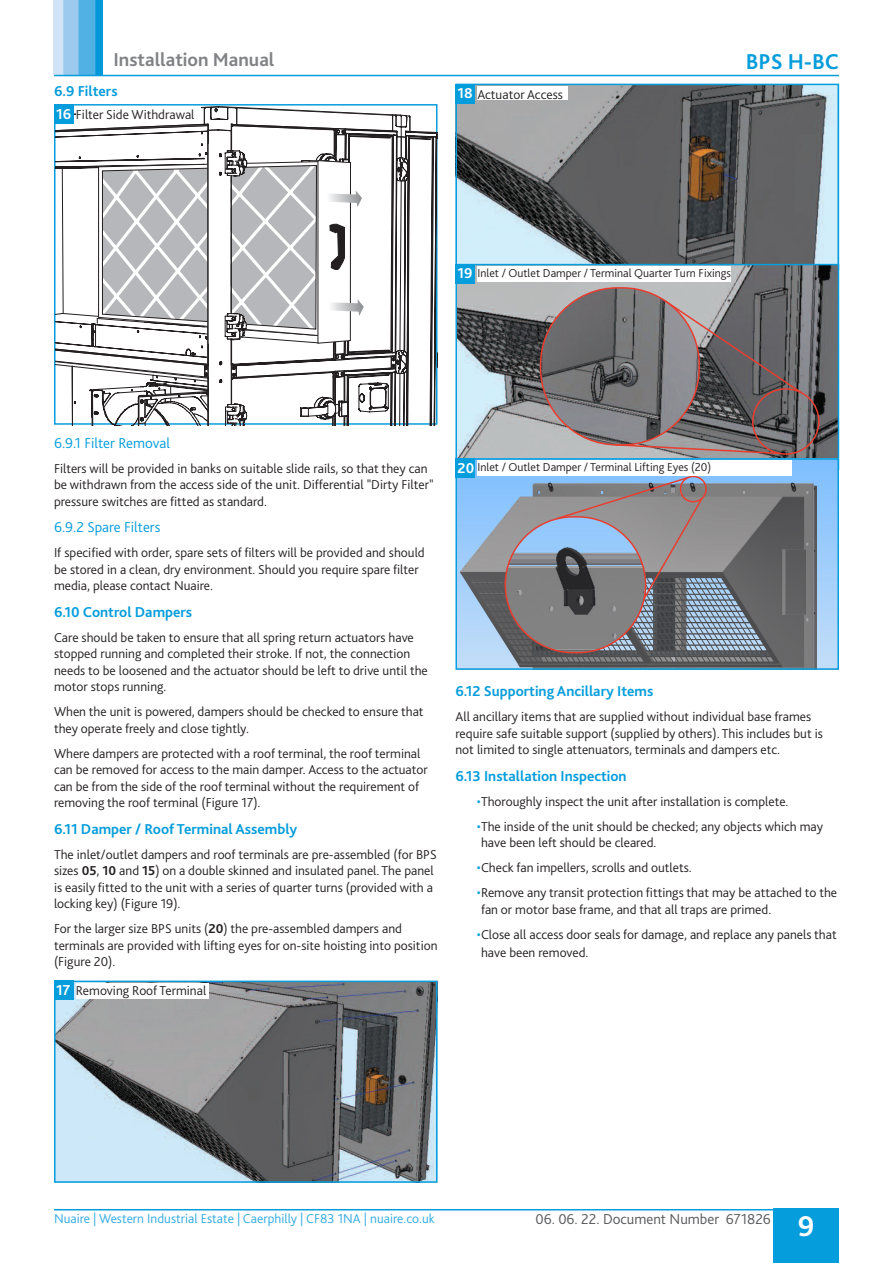
<style>
.page{position:relative;width:893px;height:1263px;background:#fff}
.page>*{position:absolute;margin:0;border:0;box-sizing:border-box;transform-origin:0 0}
.t1{font:700 30px "Bliss 2";color:#fff}
.t2{font:700 22.5px "Bliss 2";color:#069ddc}
.t3{font:700 19.5px "Bliss 2";color:#808285}
.t4{font:700 15px "Bliss 2";color:#069ddc}
.t5{font:300 15px "Bliss 2";color:#069ddc}
.t6{font:300 15px "Bliss 2";color:#57585a}
.t7{font:700 15px "Bliss 2";color:#fff}
.Text{font:300 13.5px/16.5px "Bliss 2";color:#231f20}
.t8{font:300 13.5px "Bliss 2";color:#30aae1}
.Text__light{font:300 12px "Bliss 2";color:#231f20}
.s1{font-weight:700}
.s2{color:#069ddc}
</style>
<div class="page">
<div style="left:773px;top:1209px;width:66px;height:54px;background:#069ddc"></div>
<img style="left:54px;top:0;width:49px;height:75px">
<hr style="left:54px;top:1209px;width:785px;height:1px;background:#069ddc">
<hr style="left:54px;top:75px;width:785px;height:1px;background:#069ddc">
<svg style="left:55px;top:106px;width:382px;height:319px"></svg>
<div style="left:54px;top:104px;width:20px;height:20px;background:#069ddc"></div>
<div style="left:76px;top:106px;width:124px;height:16px;background:#fff"></div>
<img style="left:57px;top:983px;width:377px;height:197px">
<div style="left:54px;top:980px;width:383px;height:203px;border:2px solid #069ddc"></div>
<div style="left:54px;top:980px;width:20px;height:20px;background:#069ddc"></div>
<div style="left:76px;top:983px;width:133px;height:16px;background:#fff"></div>
<img style="left:458px;top:87px;width:378px;height:177px">
<div style="left:455px;top:84px;width:384px;height:186px;border:2px solid #069ddc"></div>
<div style="left:455px;top:84px;width:20px;height:19px;background:#069ddc"></div>
<div style="left:477px;top:86px;width:91px;height:14px;background:#fff"></div>
<img style="left:458px;top:267px;width:378px;height:191px">
<div style="left:455px;top:264px;width:384px;height:206px;border:2px solid #069ddc"></div>
<img style="left:542px;top:288px;width:157px;height:157px">
<div style="left:752px;top:388px;width:68px;height:67px;border:2px solid #e73e2f;border-radius:50%"></div>
<div style="left:455px;top:264px;width:20px;height:20px;background:#069ddc"></div>
<div style="left:477px;top:266px;width:254px;height:16px;background:#fff"></div>
<svg style="left:662px;top:298px;width:141px;height:96px;background:#756f72"></svg>
<svg style="left:614px;top:443px;width:167px;height:12px;background:#a08786"></svg>
<img style="left:458px;top:461px;width:378px;height:206px">
<div style="left:455px;top:458px;width:384px;height:212px;border:2px solid #069ddc"></div>
<img style="left:505px;top:517px;width:140px;height:136px;border-radius:68px">
<div style="left:680px;top:476px;width:27px;height:26px;border:2px solid #e73e2f;border-radius:50%"></div>
<div style="left:455px;top:458px;width:20px;height:20px;background:#069ddc"></div>
<div style="left:477px;top:460px;width:314px;height:16px;background:#fff"></div>
<svg style="left:555px;top:476px;width:149px;height:125px;background:#858993"></svg>
<h3 class="t3" style="left:113px;top:48px;width:163px">Installation Manual</h3>
<h2 class="t2" style="left:746px;top:47px;width:95px">BPS H-BC</h2>
<p class="t4" style="left:54px;top:82px;width:65px">6.9 Filters</p>
<p class="t7" style="left:56px;top:104px;width:17px">16</p>
<p class="Text" style="left:76px;top:106px;width:120px">Filter Side Withdrawal</p>
<p class="t7" style="left:458px;top:84px;width:17px">18</p>
<p class="Text" style="left:477px;top:86px;width:87px">Actuator Access</p>
<p class="t7" style="left:458px;top:264px;width:17px">19</p>
<p class="Text__light" style="left:477px;top:266px;width:255px">Inlet / Outlet Damper / Terminal Quarter Turn Fixings</p>
<p class="t5" style="left:54px;top:433px;width:118px">6.9.1 Filter Removal</p>
<p class="Text" style="left:54px;top:459px;width:381px">Filters will be provided in banks on suitable slide rails, so that they can be withdrawn from the access side of the unit. Differential "Dirty Filter" pressure switches are fitted as standard.</p>
<p class="t5" style="left:54px;top:518px;width:108px">6.9.2 Spare Filters</p>
<p class="Text" style="left:54px;top:544px;width:372px">If specified with order, spare sets of filters will be provided and should be stored in a clean, dry environment. Should you require spare filter media, please contact Nuaire.</p>
<p class="t4" style="left:54px;top:602px;width:140px">6.10 Control Dampers</p>
<p class="Text" style="left:54px;top:629px;width:375px">Care should be taken to ensure that all spring return actuators have stopped running and completed their stroke. If not, the connection needs to be loosened and the actuator should be left to drive until the motor stops running.</p>
<p class="Text" style="left:54px;top:703px;width:371px">When the unit is powered, dampers should be checked to ensure that they operate freely and close tightly.</p>
<p class="Text" style="left:54px;top:745px;width:375px">Where dampers are protected with a roof terminal, the roof terminal can be removed for access to the main damper. Access to the actuator can be from the side of the roof terminal without the requirement of removing the roof terminal (Figure 17).</p>
<p class="t4" style="left:54px;top:819px;width:245px">6.11 Damper / Roof Terminal Assembly</p>
<p class="Text" style="left:54px;top:846px;width:384px">The inlet/outlet dampers and roof terminals are pre-assembled (for BPS sizes <span class="s1">05</span>, <span class="s1">10</span> and <span class="s1">15</span>) on a double skinned and insulated panel. The panel is easily fitted to the unit with a series of quarter turns (provided with a locking key) (Figure 19).</p>
<p class="Text" style="left:54px;top:920px;width:385px">For the larger size BPS units (<span class="s1">20</span>) the pre-assembled dampers and terminals are provided with lifting eyes for on-site hoisting into position (Figure 20).</p>
<p class="t7" style="left:56px;top:981px;width:16px">17</p>
<p class="Text" style="left:76px;top:982px;width:132px">Removing Roof Terminal</p>
<p class="t7" style="left:458px;top:458px;width:18px">20</p>
<p class="Text__light" style="left:477px;top:460px;width:235px">Inlet / Outlet Damper / Terminal Lifting Eyes (20)</p>
<p class="t4" style="left:455px;top:682px;width:199px">6.12 Supporting Ancillary Items</p>
<p class="Text" style="left:455px;top:708px;width:369px">All ancillary items that are supplied without individual base frames require safe suitable support (supplied by others). This includes but is not limited to single attenuators, terminals and dampers etc.</p>
<p class="t4" style="left:455px;top:766px;width:173px">6.13 Installation Inspection</p>
<p class="Text" style="left:477px;top:793px;width:313px"><span class="s2">•</span>Thoroughly inspect the unit after installation is complete.</p>
<p class="Text" style="left:477px;top:818px;width:348px"><span class="s2">•</span>The inside of the unit should be checked; any objects which may have been left should be cleared.</p>
<p class="Text" style="left:477px;top:859px;width:216px"><span class="s2">•</span>Check fan impellers, scrolls and outlets.</p>
<p class="Text" style="left:477px;top:884px;width:362px"><span class="s2">•</span>Remove any transit protection fittings that may be attached to the fan or motor base frame, and that all traps are primed.</p>
<p class="Text" style="left:477px;top:925px;width:361px;line-height:18px"><span class="s2">•</span>Close all access door seals for damage, and replace any panels that have been removed.</p>
<p class="t8" style="left:54px;top:1210px;width:382px">Nuaire | Western Industrial Estate | Caerphilly | CF83 1NA | nuaire.co.uk</p>
<p class="t6" style="left:535px;top:1210px;width:237px">06. 06. 22. Document Number 671826</p>
<h1 class="t1" style="left:798px;top:1207px;width:18px">9</h1>
</div>
